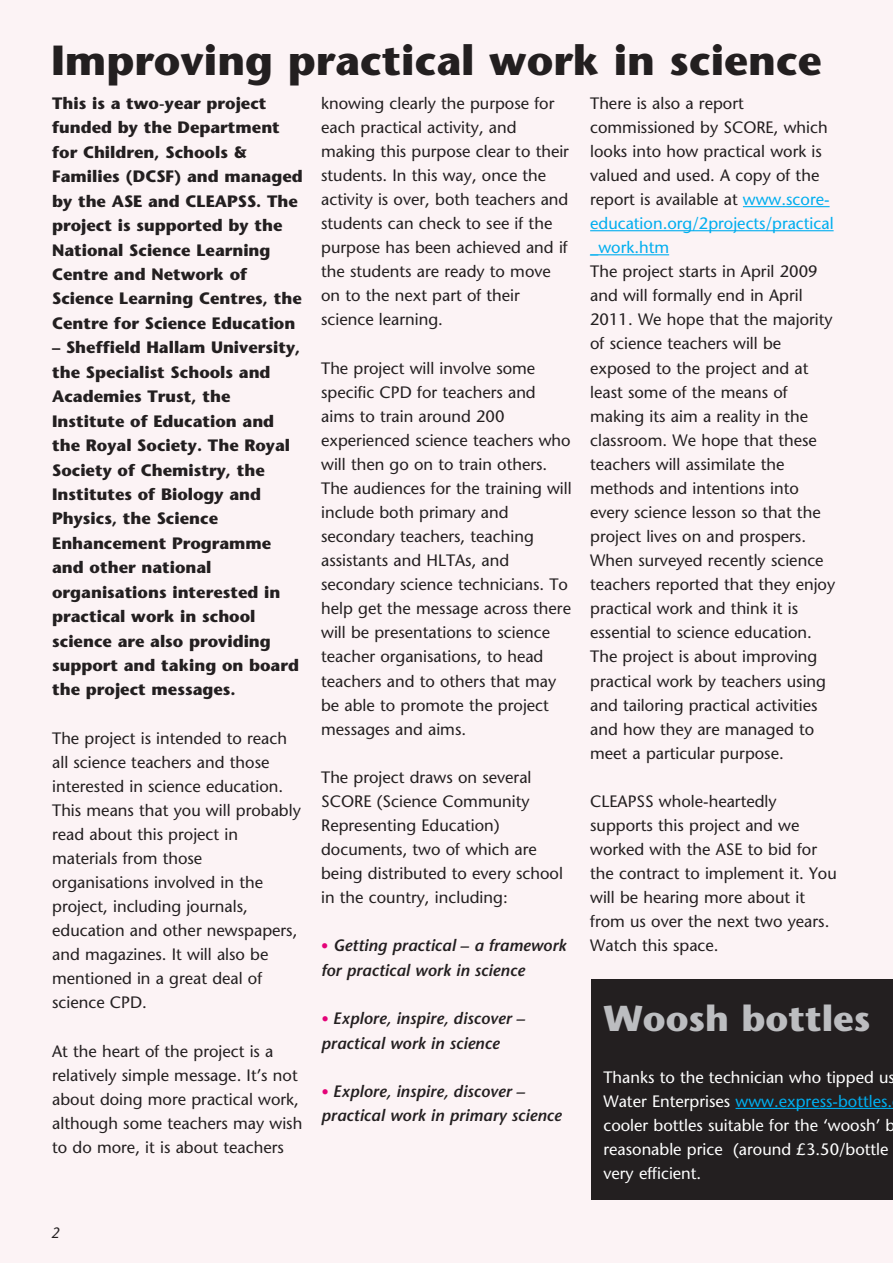
<style>
.page{position:relative;width:893px;height:1263px;background:#fcf3f5}
.page>*{position:absolute;margin:0;border:0;box-sizing:border-box;transform-origin:0 0}
.t1{font:700 42px "GFSTONE";color:#231f20}
.t2{font:700 36px "GFSTONE";color:#bcbdc0}
.t3{font:16.5px/24px "GFSTONE";color:#231f20}
.t4{font:700 16.5px/24.5px "GFSTONE";color:#231f20}
.t5{font:italic 600 16.5px/24.3px "GFSTONE";color:#231f20}
.t6{font:16.5px/24px "GFSTONE";color:#fff}
.t7{font:italic 15px "GFSTONE";color:#231f20}
.s1{font-weight:400;font-style:normal;font-size:15px;color:#e40278}
.s2{font-size:15px;color:#e40278}
.s3{color:#00aeef}
</style>
<div class="page">
<hr style="left:743px;top:206px;width:87px;height:1px;background:#00aeef">
<hr style="left:590px;top:230px;width:244px;height:1px;background:#00aeef">
<hr style="left:590px;top:254px;width:79px;height:1px;background:#00aeef">
<div style="left:591px;top:979px;width:302px;height:220px;background:#231f20"></div>
<hr style="left:735px;top:1108px;width:158px;height:1px;background:#00aeef">
<h1 class="t1" style="left:51px;top:34px;width:772px">Improving practical work in science</h1>
<p class="t4" style="left:52px;top:91px;width:252px">This is a two-year project funded by the Department for Children, Schools &amp;<br>Families (DCSF) and managed by the ASE and CLEAPSS. The project is supported by the<br>National Science Learning<br>Centre and Network of<br>Science Learning Centres, the<br>Centre for Science Education</p>
<p class="t4" style="left:52px;top:335px;width:250px">– Sheffield Hallam University, the Specialist Schools and<br>Academies Trust, the<br>Institute of Education and the Royal Society. The Royal<br>Society of Chemistry, the<br>Institutes of Biology and<br>Physics, the Science<br>Enhancement Programme and other national organisations interested in practical work in school science are also providing support and taking on board the project messages.</p>
<p class="t3" style="left:52px;top:726px;width:250px">The project is intended to reach all science teachers and those interested in science education.<br>This means that you will probably read about this project in materials from those organisations involved in the project, including journals, education and other newspapers, and magazines. It will also be mentioned in a great deal of science CPD.</p>
<p class="t3" style="left:52px;top:1039px;width:252px">At the heart of the project is a relatively simple message. It’s not about doing more practical work, although some teachers may wish to do more, it is about teachers</p>
<p class="t3" style="left:321px;top:91px;width:249px">knowing clearly the purpose for each practical activity, and making this purpose clear to their students. In this way, once the activity is over, both teachers and students can check to see if the purpose has been achieved and if the students are ready to move on to the next part of their science learning.</p>
<p class="t3" style="left:321px;top:356px;width:252px">The project will involve some specific CPD for teachers and aims to train around 200 experienced science teachers who will then go on to train others.<br>The audiences for the training will include both primary and secondary teachers, teaching assistants and HLTAs, and secondary science technicians. To help get the message across there will be presentations to science teacher organisations, to head teachers and to others that may be able to promote the project messages and aims.</p>
<p class="t3" style="left:321px;top:765px;width:243px">The project draws on several<br>SCORE (Science Community<br>Representing Education) documents, two of which are being distributed to every school in the country, including:</p>
<p class="t5" style="left:321px;top:933px;width:246px"><span class="s1">•</span> Getting practical – a framework for practical work in science</p>
<p class="t5" style="left:321px;top:1006px;width:205px"><span class="s2">•</span> Explore, inspire, discover – practical work in science</p>
<p class="t5" style="left:321px;top:1079px;width:242px"><span class="s2">•</span> Explore, inspire, discover – practical work in primary science</p>
<p class="t7" style="left:51px;top:1224px;width:10px">2</p>
<p class="t3" style="left:590px;top:91px;width:245px">There is also a report commissioned by SCORE, which looks into how practical work is valued and used. A copy of the report is available at <span class="s3">www.score&shy;education.org/2projects/practical _work.htm</span></p>
<p class="t3" style="left:590px;top:259px;width:247px">The project starts in April 2009 and will formally end in April<br>2011. We hope that the majority of science teachers will be exposed to the project and at least some of the means of making its aim a reality in the classroom. We hope that these teachers will assimilate the methods and intentions into every science lesson so that the project lives on and prospers.<br>When surveyed recently science teachers reported that they enjoy practical work and think it is essential to science education.<br>The project is about improving practical work by teachers using and tailoring practical activities and how they are managed to meet a particular purpose.</p>
<p class="t3" style="left:590px;top:789px;width:248px">CLEAPSS whole-heartedly supports this project and we worked with the ASE to bid for the contract to implement it. You will be hearing more about it from us over the next two years.<br>Watch this space.</p>
<h2 class="t2" style="left:603px;top:995px;width:269px">Woosh bottles</h2>
<p class="t6" style="left:603px;top:1065px;width:293px">Thanks to the technician who tipped us Water Enterprises <span class="s3">www.express-bottles. </span>cooler bottles suitable for the ‘woosh’ b reasonable price (around £3.50/bottle very efficient.</p>
</div>
